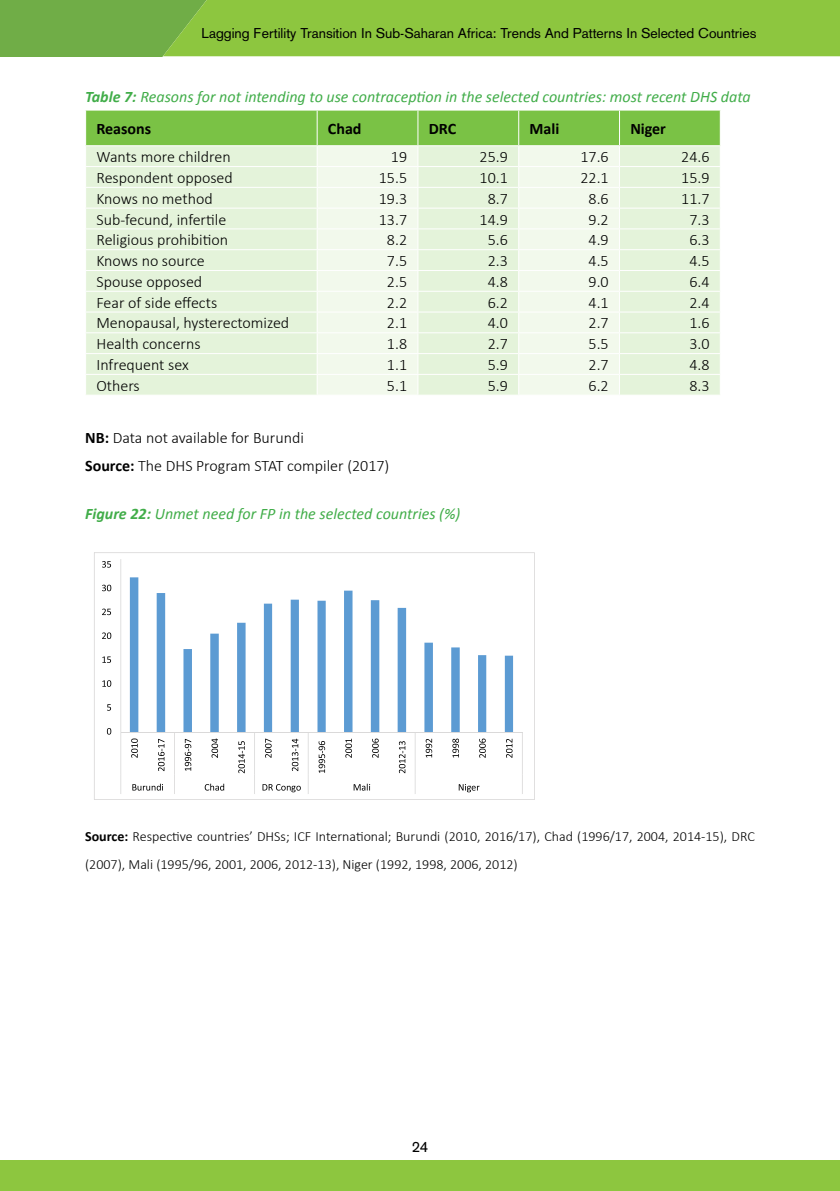
<style>
.page{position:relative;width:840px;height:1191px;background:#fff}
.page>*{position:absolute;margin:0;border:0;box-sizing:border-box;transform-origin:0 0}
.t1{font:300 16px/27.8px "Calibri";color:#000}
.t2{font:italic 16px/32.4px "Calibri";color:#41ad49}
.t3{font:700 16px "Calibri";color:#000}
.t4{font:14.8px "Akzidenz Grotesk";color:#000}
.t5{font:300 14px/27.8px "Calibri";color:#000}
.t6{font:14px "Akzidenz Grotesk";color:#000}
.s1{font-weight:700}
.s2{font-weight:700;font-style:normal;color:#000}
</style>
<div class="page">
<div style="left:0;top:0;width:242px;height:56px;background:#70ad47"></div>
<svg style="left:160px;top:56px;width:679px;height:1px"></svg>
<div style="left:163px;top:0;width:676px;height:56px;background:#8dc63f"></div>
<div style="left:0;top:1160px;width:839px;height:31px;background:#8dc63f"></div>
<svg style="left:85px;top:110px;width:635px;height:285px;background:#dcefce"></svg>
<svg style="left:94px;top:552px;width:440px;height:248px"></svg>
<p class="t6" style="left:201px;top:25px;width:556px">Lagging Fertility Transition In Sub-Saharan Africa: Trends And Patterns In Selected Countries</p>
<p class="t2" style="left:96px;top:79px;width:655px;text-indent:-11px"><span class="s1">Table 7:</span> Reasons for not intending to use contraception in the selected countries: most recent DHS data<br><span class="s2">Reasons</span></p>
<p class="t3" style="left:328px;top:118px;width:35px">Chad</p>
<p class="t3" style="left:428px;top:118px;width:29px">DRC</p>
<p class="t3" style="left:529px;top:118px;width:31px">Mali</p>
<p class="t3" style="left:630px;top:118px;width:37px">Niger</p>
<p class="t1" style="left:96px;top:143px;width:136px">Wants more children</p>
<p class="t1" style="left:390px;top:143px;width:18px">19</p>
<p class="t1" style="left:479px;top:143px;width:30px">25.9</p>
<p class="t1" style="left:580px;top:143px;width:30px">17.6</p>
<p class="t1" style="left:680px;top:143px;width:30px">24.6</p>
<p class="t1" style="left:96px;top:164px;width:138px">Respondent opposed</p>
<p class="t1" style="left:378px;top:164px;width:30px">15.5</p>
<p class="t1" style="left:479px;top:164px;width:30px">10.1</p>
<p class="t1" style="left:580px;top:164px;width:30px">22.1</p>
<p class="t1" style="left:680px;top:164px;width:30px">15.9</p>
<p class="t1" style="left:96px;top:184px;width:118px">Knows no method</p>
<p class="t1" style="left:378px;top:184px;width:30px">19.3</p>
<p class="t1" style="left:487px;top:184px;width:22px">8.7</p>
<p class="t1" style="left:588px;top:184px;width:22px">8.6</p>
<p class="t1" style="left:680px;top:184px;width:30px">11.7</p>
<p class="t1" style="left:96px;top:205px;width:131px">Sub-fecund, infertile</p>
<p class="t1" style="left:378px;top:205px;width:30px">13.7</p>
<p class="t1" style="left:479px;top:205px;width:30px">14.9</p>
<p class="t1" style="left:588px;top:205px;width:22px">9.2</p>
<p class="t1" style="left:689px;top:205px;width:22px">7.3</p>
<p class="t1" style="left:96px;top:226px;width:133px">Religious prohibition</p>
<p class="t1" style="left:387px;top:226px;width:22px">8.2</p>
<p class="t1" style="left:487px;top:226px;width:22px">5.6</p>
<p class="t1" style="left:588px;top:226px;width:22px">4.9</p>
<p class="t1" style="left:689px;top:226px;width:22px">6.3</p>
<p class="t1" style="left:96px;top:247px;width:110px">Knows no source</p>
<p class="t1" style="left:387px;top:247px;width:22px">7.5</p>
<p class="t1" style="left:487px;top:247px;width:22px">2.3</p>
<p class="t1" style="left:588px;top:247px;width:22px">4.5</p>
<p class="t1" style="left:689px;top:247px;width:22px">4.5</p>
<p class="t1" style="left:96px;top:267px;width:107px">Spouse opposed</p>
<p class="t1" style="left:387px;top:267px;width:22px">2.5</p>
<p class="t1" style="left:487px;top:267px;width:22px">4.8</p>
<p class="t1" style="left:588px;top:267px;width:22px">9.0</p>
<p class="t1" style="left:689px;top:267px;width:22px">6.4</p>
<p class="t1" style="left:96px;top:288px;width:122px">Fear of side effects</p>
<p class="t1" style="left:387px;top:288px;width:22px">2.2</p>
<p class="t1" style="left:487px;top:288px;width:22px">6.2</p>
<p class="t1" style="left:588px;top:288px;width:22px">4.1</p>
<p class="t1" style="left:689px;top:288px;width:22px">2.4</p>
<p class="t1" style="left:96px;top:309px;width:194px">Menopausal, hysterectomized</p>
<p class="t1" style="left:387px;top:309px;width:22px">2.1</p>
<p class="t1" style="left:487px;top:309px;width:22px">4.0</p>
<p class="t1" style="left:588px;top:309px;width:22px">2.7</p>
<p class="t1" style="left:689px;top:309px;width:22px">1.6</p>
<p class="t1" style="left:96px;top:330px;width:106px">Health concerns</p>
<p class="t1" style="left:387px;top:330px;width:22px">1.8</p>
<p class="t1" style="left:487px;top:330px;width:22px">2.7</p>
<p class="t1" style="left:588px;top:330px;width:22px">5.5</p>
<p class="t1" style="left:689px;top:330px;width:22px">3.0</p>
<p class="t1" style="left:96px;top:350px;width:94px">Infrequent sex</p>
<p class="t1" style="left:387px;top:350px;width:22px">1.1</p>
<p class="t1" style="left:487px;top:350px;width:22px">5.9</p>
<p class="t1" style="left:588px;top:350px;width:22px">2.7</p>
<p class="t1" style="left:689px;top:350px;width:22px">4.8</p>
<p class="t1" style="left:96px;top:371px;width:45px">Others</p>
<p class="t1" style="left:387px;top:371px;width:22px">5.1</p>
<p class="t1" style="left:487px;top:371px;width:22px">5.9</p>
<p class="t1" style="left:588px;top:371px;width:22px">6.2</p>
<p class="t1" style="left:689px;top:371px;width:22px">8.3</p>
<p class="t1" style="left:85px;top:424px;width:305px"><span class="s1">NB:</span> Data not available for Burundi<br><span class="s1">Source:</span> The DHS Program STAT compiler (2017)</p>
<p class="t2" style="left:85px;top:496px;width:376px"><span class="s1">Figure 22:</span> Unmet need for FP in the selected countries (%)</p>
<p class="t5" style="left:85px;top:822px;width:670px"><span class="s1">Source:</span> Respective countries’ DHSs; ICF International; Burundi (2010, 2016/17), Chad (1996/17, 2004, 2014-15), DRC (2007), Mali (1995/96, 2001, 2006, 2012-13), Niger (1992, 1998, 2006, 2012)</p>
<p class="t4" style="left:411px;top:1138px;width:18px">24</p>
</div>
